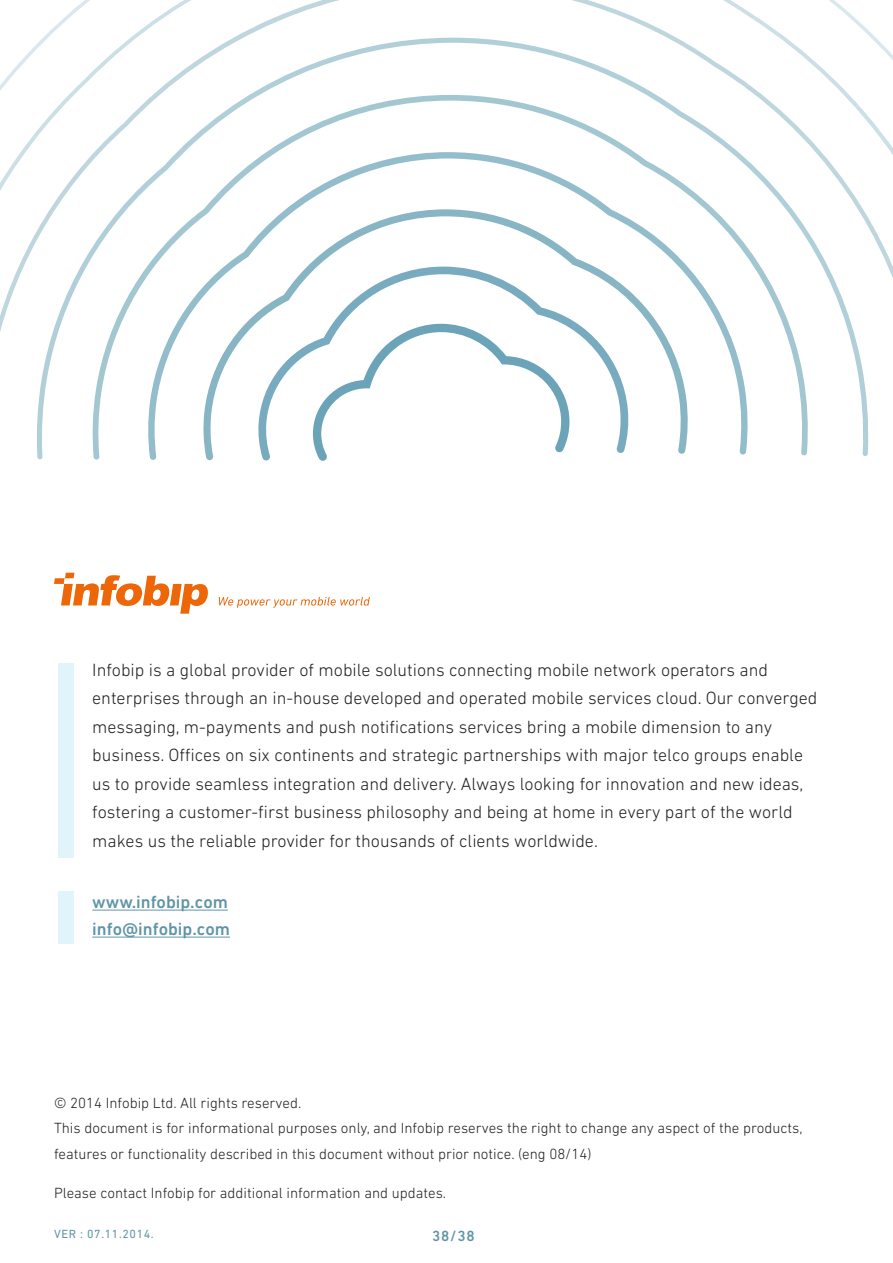
<style>
.page{position:relative;width:893px;height:1263px;background:#fff}
.page>*{position:absolute;margin:0;border:0;box-sizing:border-box;transform-origin:0 0}
.Footnote_text{font:300 18px/28.5px "DIN Next LT Pro";color:#231f20}
.t1{font:500 18px "DIN Next LT Pro";color:#5f95a7}
.Footnote_text-2{font:300 15px/25.5px "DIN Next LT Pro";color:#231f20}
.t2{font:500 15px "DIN Next LT Pro";color:#5f95a7}
.t3{font:12px "DIN Next LT Pro";letter-spacing:.05em;color:#5f95a7}
</style>
<div class="page">
<hr style="left:92px;top:910px;width:136px;height:1px;background:#5f95a7">
<hr style="left:92px;top:937px;width:138px;height:1px;background:#5f95a7">
<svg style="left:0;top:0;width:893px;height:458px"></svg>
<div style="left:58px;top:663px;width:16px;height:194px;background:#e1f4fc"></div>
<div style="left:58px;top:892px;width:16px;height:52px;background:#e1f4fc"></div>
<svg style="left:54px;top:573px;width:154px;height:41px"></svg>
<svg style="left:219px;top:597px;width:151px;height:11px"></svg>
<p class="Footnote_text" style="left:92px;top:655px;width:726px">Infobip is a global provider of mobile solutions connecting mobile network operators and enterprises through an in-house developed and operated mobile services cloud. Our converged messaging, m-payments and push notifications services bring a mobile dimension to any business. Offices on six continents and strategic partnerships with major telco groups enable us to provide seamless integration and delivery. Always looking for innovation and new ideas, fostering a customer-first business philosophy and being at home in every part of the world makes us the reliable provider for thousands of clients worldwide.</p>
<p class="t1" style="left:92px;top:892px;width:137px">www.infobip.com</p>
<p class="t1" style="left:92px;top:919px;width:139px">info@infobip.com</p>
<p class="Footnote_text-2" style="left:54px;top:1089px;width:249px">© 2014 Infobip Ltd. All rights reserved.</p>
<p class="Footnote_text-2" style="left:54px;top:1115px;width:750px">This document is for informational purposes only, and Infobip reserves the right to change any aspect of the products, features or functionality described in this document without prior notice. (eng 08/14)</p>
<p class="Footnote_text-2" style="left:54px;top:1180px;width:394px">Please contact Infobip for additional information and updates.</p>
<p class="t3" style="left:54px;top:1227px;width:101px">VER : 07.11.2014.</p>
<p class="t2" style="left:432px;top:1227px;width:44px">38/38</p>
</div>
